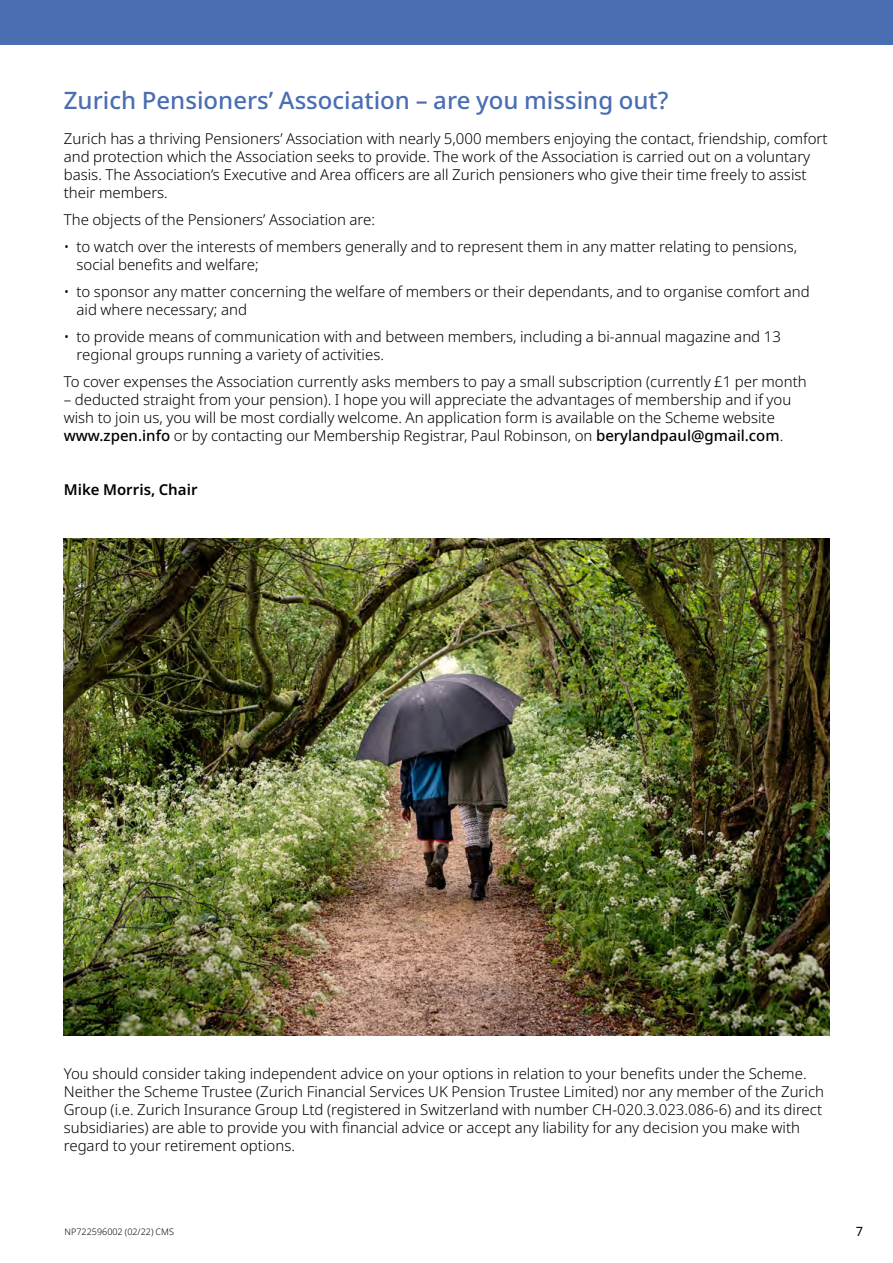
<style>
.page{position:relative;width:893px;height:1263px;background:#fff}
.page>*{position:absolute;margin:0;border:0;box-sizing:border-box;transform-origin:0 0}
.t1{font:500 24px "Noto Sans";color:#4a6eb2}
.t2{font:300 15px/18px "Noto Sans";color:#000}
.t3{font:600 15px "Noto Sans";color:#000}
.t4{font:12.75px "Noto Sans";color:#000}
.t5{font:300 9px "Noto Sans";color:#000}
.s1{font-weight:500}
</style>
<div class="page">
<div style="left:0;top:0;width:893px;height:45px;background:#4a6eb2"></div>
<img style="left:64px;top:539px;width:765px;height:496px">
<h1 class="t1" style="left:64px;top:83px;width:606px">Zurich Pensioners’ Association – are you missing out?</h1>
<p class="t2" style="left:64px;top:130px;width:765px">Zurich has a thriving Pensioners’ Association with nearly 5,000 members enjoying the contact, friendship, comfort and protection which the Association seeks to provide. The work of the Association is carried out on a voluntary basis. The Association’s Executive and Area officers are all Zurich pensioners who give their time freely to assist their members.</p>
<p class="t2" style="left:64px;top:211px;width:313px">The objects of the Pensioners’ Association are:</p>
<p class="t2" style="left:77px;top:238px;width:722px;text-indent:-13px">• to watch over the interests of members generally and to represent them in any matter relating to pensions, social benefits and welfare;</p>
<p class="t2" style="left:77px;top:283px;width:735px;text-indent:-13px">• to sponsor any matter concerning the welfare of members or their dependants, and to organise comfort and aid where necessary; and</p>
<p class="t2" style="left:77px;top:328px;width:706px;text-indent:-13px">• to provide means of communication with and between members, including a bi-annual magazine and 13 regional groups running a variety of activities.</p>
<p class="t2" style="left:64px;top:373px;width:744px">To cover expenses the Association currently asks members to pay a small subscription (currently £1 per month</p>
<p class="t2" style="left:64px;top:391px;width:729px">– deducted straight from your pension). I hope you will appreciate the advantages of membership and if you wish to join us, you will be most cordially welcome. An application form is available on the Scheme website <span class="s1">www.zpen.info</span> or by contacting our Membership Registrar, Paul Robinson, on <span class="s1">berylandpaul@gmail.com</span>.</p>
<p class="t3" style="left:64px;top:479px;width:135px">Mike Morris, Chair</p>
<p class="t2" style="left:64px;top:1065px;width:762px">You should consider taking independent advice on your options in relation to your benefits under the Scheme.<br>Neither the Scheme Trustee (Zurich Financial Services UK Pension Trustee Limited) nor any member of the Zurich Group (i.e. Zurich Insurance Group Ltd (registered in Switzerland with number CH-020.3.023.086-6) and its direct subsidiaries) are able to provide you with financial advice or accept any liability for any decision you make with regard to your retirement options.</p>
<p class="t5" style="left:65px;top:1225px;width:111px">NP722596002 (02/22) CMS</p>
<p class="t4" style="left:856px;top:1222px;width:9px">7</p>
</div>
